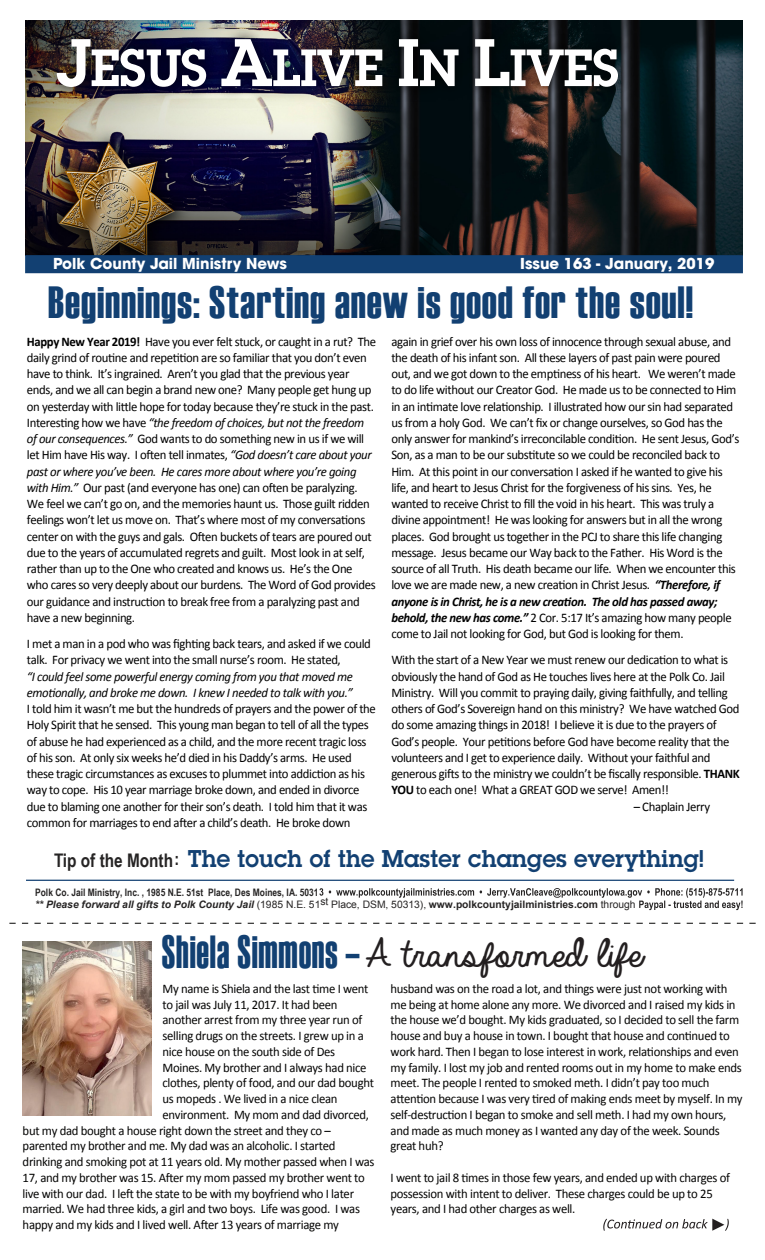
<style>
.page{position:relative;width:765px;height:1260px;background:#fff}
.page>*{position:absolute;margin:0;border:0;box-sizing:border-box;transform-origin:0 0}
.t1{font:600 51.25px "Lubalin Graph";letter-spacing:-.015em;color:#fff}
.t2{font:46.25px "Haettenschweiler";letter-spacing:.025em;color:#124072;scale:.76 1}
.t3{font:45px "Haettenschweiler";letter-spacing:.025em;color:#124072;scale:.93 1}
.t4{font:42.5px "Always In My Heart";letter-spacing:.005em;color:#231f20;scale:1.14 1}
.t5{font:600 23.75px "Lubalin Graph";letter-spacing:.01em;color:#124072}
.t6{font:700 15px "Avant Garde";color:#fff}
.t7{font:13.12px/16.2px "Calibri";letter-spacing:-.03em;color:#000}
.t8{font:13.12px/15.8px "Calibri";letter-spacing:-.025em;color:#050504}
.t9{font:italic 13.12px/16.2px "Calibri";letter-spacing:-.03em;color:#000}
.t10{font:italic 700 10.25px "Arial";color:#262424}
.t11{font:700 10.25px "Arial Narrow";color:#262424}
.s1{font-size:65.75px}
.s2{font-weight:700;font-style:italic}
.s3{font-weight:700}
.s4{font-family:"Arial Narrow";font-weight:700;font-size:18.75px;color:#262424}
.s5{font-family:"Arial Narrow";font-weight:700;font-size:17.5px;color:#262424}
.s6{font-weight:400;font-style:normal}
.s7{font-style:normal}
.s8{font-style:italic}
</style>
<div class="page">
<hr style="left:26px;top:880px;width:708px;height:1px;background:#124072">
<svg style="left:319px;top:888px;width:424px;height:22px"></svg>
<svg style="left:9px;top:923px;width:747px;height:1px"></svg>
<svg style="left:603px;top:1219px;width:126px;height:12px"></svg>
<img style="left:36px;top:20px;width:602px;height:1px">
<img style="left:22px;top:942px;width:129px;height:173px">
<img style="left:25px;top:21px;width:718px;height:234px">
<div style="left:25px;top:255px;width:718px;height:18px;background:#124072"></div>
<h1 class="t1" style="left:56px;top:34px;width:565px"><span class="s1">J</span>ESUS <span class="s1">A</span>LIVE <span class="s1">I</span>N <span class="s1">L</span>IVES</h1>
<p class="t6" style="left:53px;top:254px;width:235px">Polk County Jail Ministry News</p>
<p class="t6" style="left:520px;top:254px;width:196px">Issue 163 - January, 2019</p>
<h3 class="t3" style="left:48px;top:276px;width:695px">Beginnings: Starting anew is good for the soul!</h3>
<p class="t7" style="left:391px;top:332px;width:350px">again in grief over his own loss of innocence through sexual abuse, and the death of his infant son. All these layers of past pain were poured out, and we got down to the emptiness of his heart. We weren’t made to do life without our Creator God. He made us to be connected to Him in an intimate love relationship. I illustrated how our sin had separated us from a holy God. We can’t fix or change ourselves, so God has the only answer for mankind’s irreconcilable condition. He sent Jesus, God’s Son, as a man to be our substitute so we could be reconciled back to Him. At this point in our conversation I asked if he wanted to give his life, and heart to Jesus Christ for the forgiveness of his sins. Yes, he wanted to receive Christ to fill the void in his heart. This was truly a divine appointment! He was looking for answers but in all the wrong places. God brought us together in the PCJ to share this life changing message. Jesus became our Way back to the Father. His Word is the source of all Truth. His death became our life. When we encounter this love we are made new, a new creation in Christ Jesus. <span class="s2">“Therefore, if anyone is in Christ, he is a new creation. The old has passed away; behold, the new has come.”</span> 2 Cor. 5:17 It’s amazing how many people come to Jail not looking for God, but God is looking for them.</p>
<p class="t7" style="left:391px;top:651px;width:350px">With the start of a New Year we must renew our dedication to what is obviously the hand of God as He touches lives here at the Polk Co. Jail Ministry. Will you commit to praying daily, giving faithfully, and telling others of God’s Sovereign hand on this ministry? We have watched God do some amazing things in 2018! I believe it is due to the prayers of God’s people. Your petitions before God have become reality that the volunteers and I get to experience daily. Without your faithful and generous gifts to the ministry we couldn’t be fiscally responsible. <span class="s3">THANK YOU</span> to each one! What a GREAT GOD we serve! Amen!!</p>
<p class="t7" style="left:634px;top:797px;width:78px">– Chaplain Jerry</p>
<h3 class="t5" style="left:54px;top:843px;width:651px"><span class="s4">Tip of the Month</span><span class="s5">:</span> The touch of the Master changes everything!</h3>
<p class="t11" style="left:35px;top:884px;width:285px">Polk Co. Jail Ministry, Inc. , 1985 N.E. 51st Place, Des Moines, IA. 5031</p>
<p class="t10" style="left:35px;top:898px;width:602px">** Please forward all gifts to Polk County Jail <span class="s6">(1985 N.E. 51</span><sup>st</sup> <span class="s6">Place, DSM, 50313),</span> <span class="s7">www.polkcountyjailministries.com</span> <span class="s6">through</span></p>
<h3 class="t4" style="left:355px;top:931px;width:245px">A transformed life</h3>
<p class="t8" style="left:163px;top:980px;width:208px">My name is Shiela and the last time I went</p>
<p class="t8" style="left:163px;top:996px;width:176px">to jail was July 11, 2017. It had been</p>
<p class="t8" style="left:163px;top:1012px;width:201px">another arrest from my three year run of</p>
<p class="t8" style="left:163px;top:1027px;width:203px">selling drugs on the streets. I grew up in a</p>
<p class="t8" style="left:163px;top:1043px;width:174px">nice house on the south side of Des</p>
<p class="t8" style="left:163px;top:1059px;width:206px">Moines. My brother and I always had nice</p>
<p class="t8" style="left:163px;top:1075px;width:213px">clothes, plenty of food, and our dad bought</p>
<p class="t8" style="left:163px;top:1090px;width:177px">us mopeds . We lived in a nice clean</p>
<p class="t8" style="left:163px;top:1106px;width:208px">environment. My mom and dad divorced,</p>
<p class="t8" style="left:23px;top:1122px;width:310px">but my dad bought a house right down the street and they co –</p>
<p class="t8" style="left:23px;top:1138px;width:314px">parented my brother and me. My dad was an alcoholic. I started</p>
<p class="t8" style="left:23px;top:1153px;width:353px">drinking and smoking pot at 11 years old. My mother passed when I was</p>
<p class="t8" style="left:23px;top:1169px;width:344px">17, and my brother was 15. After my mom passed my brother went to</p>
<p class="t8" style="left:23px;top:1185px;width:333px">live with our dad. I left the state to be with my boyfriend who I later</p>
<p class="t8" style="left:23px;top:1201px;width:339px">married. We had three kids, a girl and two boys. Life was good. I was</p>
<p class="t8" style="left:23px;top:1216px;width:318px">happy and my kids and I lived well. After 13 years of marriage my</p>
<p class="t7" style="left:27px;top:332px;width:351px"><span class="s3">Happy New Year 2019!</span> Have you ever felt stuck, or caught in a rut? The daily grind of routine and repetition are so familiar that you don’t even have to think. It’s ingrained. Aren’t you glad that the previous year ends, and we all can begin a brand new one? Many people get hung up on yesterday with little hope for today because they’re stuck in the past.<br>Interesting how we have <span class="s8">“the freedom of choices, but not the freedom of our consequences.”</span> God wants to do something new in us if we will let Him have His way. I often tell inmates, <span class="s8">“God doesn’t care about your past or where you’ve been. He cares more about where you’re going with Him.”</span> Our past (and everyone has one) can often be paralyzing.<br>We feel we can’t go on, and the memories haunt us. Those guilt ridden feelings won’t let us move on. That’s where most of my conversations center on with the guys and gals. Often buckets of tears are poured out due to the years of accumulated regrets and guilt. Most look in at self, rather than up to the One who created and knows us. He’s the One who cares so very deeply about our burdens. The Word of God provides our guidance and instruction to break free from a paralyzing past and have a new beginning.</p>
<p class="t7" style="left:27px;top:635px;width:345px">I met a man in a pod who was fighting back tears, and asked if we could talk. For privacy we went into the small nurse’s room. He stated,</p>
<p class="t9" style="left:27px;top:667px;width:328px">“I could feel some powerful energy coming from you that moved me emotionally, and broke me down. I knew I needed to talk with you.”</p>
<p class="t7" style="left:27px;top:700px;width:350px">I told him it wasn’t me but the hundreds of prayers and the power of the Holy Spirit that he sensed. This young man began to tell of all the types of abuse he had experienced as a child, and the more recent tragic loss of his son. At only six weeks he’d died in his Daddy’s arms. He used these tragic circumstances as excuses to plummet into addiction as his way to cope. His 10 year marriage broke down, and ended in divorce due to blaming one another for their son’s death. I told him that it was common for marriages to end after a child’s death. He broke down</p>
<h2 class="t2" style="left:162px;top:926px;width:261px">Shiela Simmons –</h2>
<p class="t8" style="left:391px;top:980px;width:354px">husband was on the road a lot, and things were just not working with me being at home alone any more. We divorced and I raised my kids in the house we’d bought. My kids graduated, so I decided to sell the farm house and buy a house in town. I bought that house and continued to work hard. Then I began to lose interest in work, relationships and even my family. I lost my job and rented rooms out in my home to make ends meet. The people I rented to smoked meth. I didn’t pay too much attention because I was very tired of making ends meet by myself. In my self-destruction I began to smoke and sell meth. I had my own hours, and made as much money as I wanted any day of the week. Sounds great huh?</p>
<p class="t8" style="left:391px;top:1169px;width:341px">I went to jail 8 times in those few years, and ended up with charges of possession with intent to deliver. These charges could be up to 25 years, and I had other charges as well.</p>
</div>
